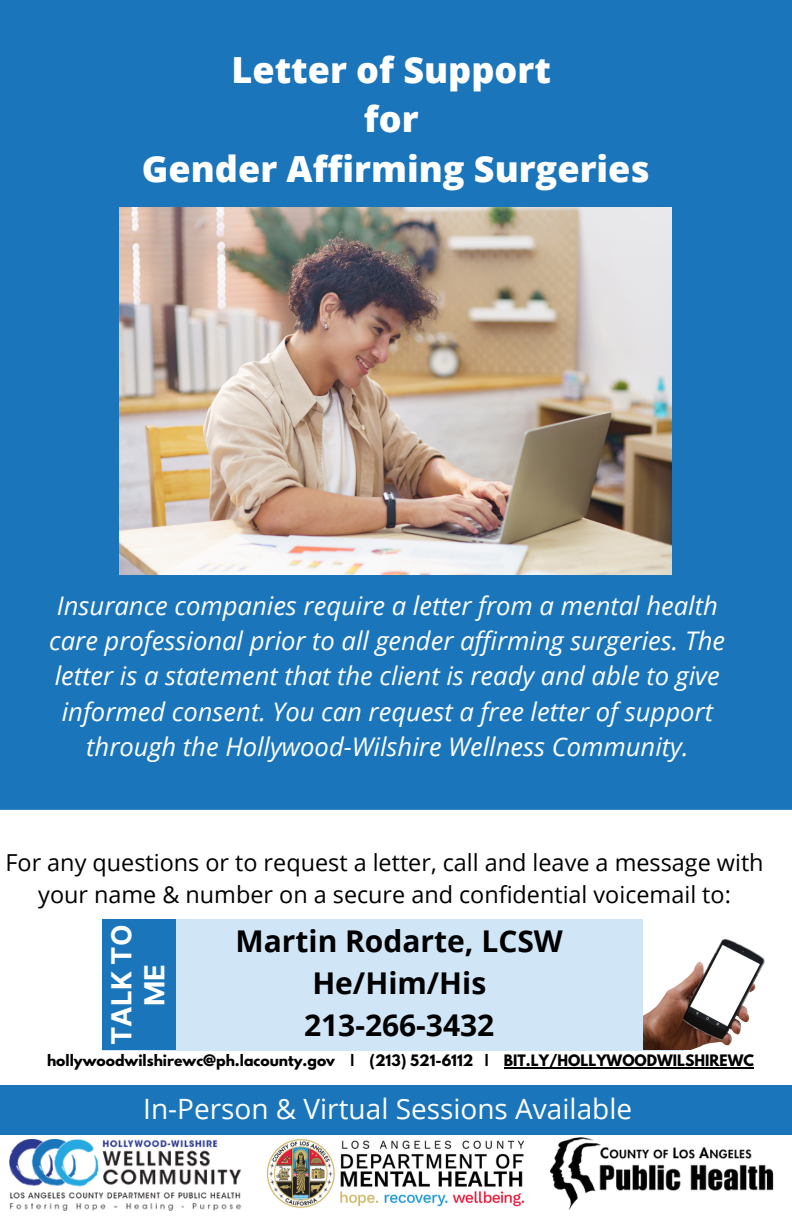
<style>
.page{position:relative;width:792px;height:1224px;background:#fff}
.page>*{position:absolute;margin:0;border:0;box-sizing:border-box;transform-origin:0 0}
.t1{font:800 36px "Open Sans";color:#fff}
.t2{font:700 30px "Open Sans";color:#000}
.t3{font:28px "Open Sans";color:#fff}
.t4{font:700 27.6px/33px "Inter";color:#fff;text-align:center}
.t5{font:italic 25.6px/35.2px "Open Sans";color:#fff;text-align:center}
.t6{font:23.4px/32.2px "Open Sans";color:#000;text-align:center}
.t7{font:700 14px "League Spartan";color:#000}
</style>
<div class="page">
<div style="left:0;top:1085px;width:792px;height:50px;background:#1a75bb"></div>
<div style="left:102px;top:919px;width:581px;height:131px;background:#d0e6f6"></div>
<img style="left:643px;top:919px;width:122px;height:131px">
<div style="left:102px;top:919px;width:74px;height:131px;background:#1a75bb"></div>
<img style="left:10px;top:1140px;width:232px;height:70px">
<img style="left:266px;top:1139px;width:259px;height:69px">
<img style="left:550px;top:1137px;width:224px;height:73px">
<div style="left:0;top:0;width:792px;height:810px;background:#1a75bb"></div>
<img style="left:120px;top:207px;width:552px;height:368px">
<hr style="left:504px;top:1067px;width:250px;height:2px;background:#000">
<p class="t1" style="left:232px;top:44px;width:321px">Letter of Support</p>
<p class="t1" style="left:364px;top:94px;width:56px">for</p>
<p class="t1" style="left:142px;top:143px;width:509px">Gender Affirming Surgeries</p>
<p class="t5" style="left:49px;top:587px;width:678px">Insurance companies require a letter from a mental health care professional prior to all gender affirming surgeries. The letter is a statement that the client is ready and able to give informed consent. You can request a free letter of support through the Hollywood-Wilshire Wellness Community.</p>
<p class="t6" style="left:5px;top:845px;width:760px">For any questions or to request a letter, call and leave a message with your name &amp; number on a secure and confidential voicemail to:</p>
<p class="t4" style="left:105px;top:1045px;width:122px;rotate:-90deg">TALK TO<br>ME</p>
<p class="t2" style="left:236px;top:920px;width:329px">Martin Rodarte, LCSW</p>
<p class="t2" style="left:312px;top:962px;width:175px">He/Him/His</p>
<p class="t2" style="left:304px;top:1004px;width:192px">213-266-3432</p>
<p class="t7" style="left:47px;top:1054px;width:708px">hollywoodwilshirewc@ph.lacounty.gov | (213) 521-6112 | BIT.LY/HOLLYWOODWILSHIREWC</p>
<p class="t3" style="left:143px;top:1089px;width:490px">In-Person &amp; Virtual Sessions Available</p>
</div>
